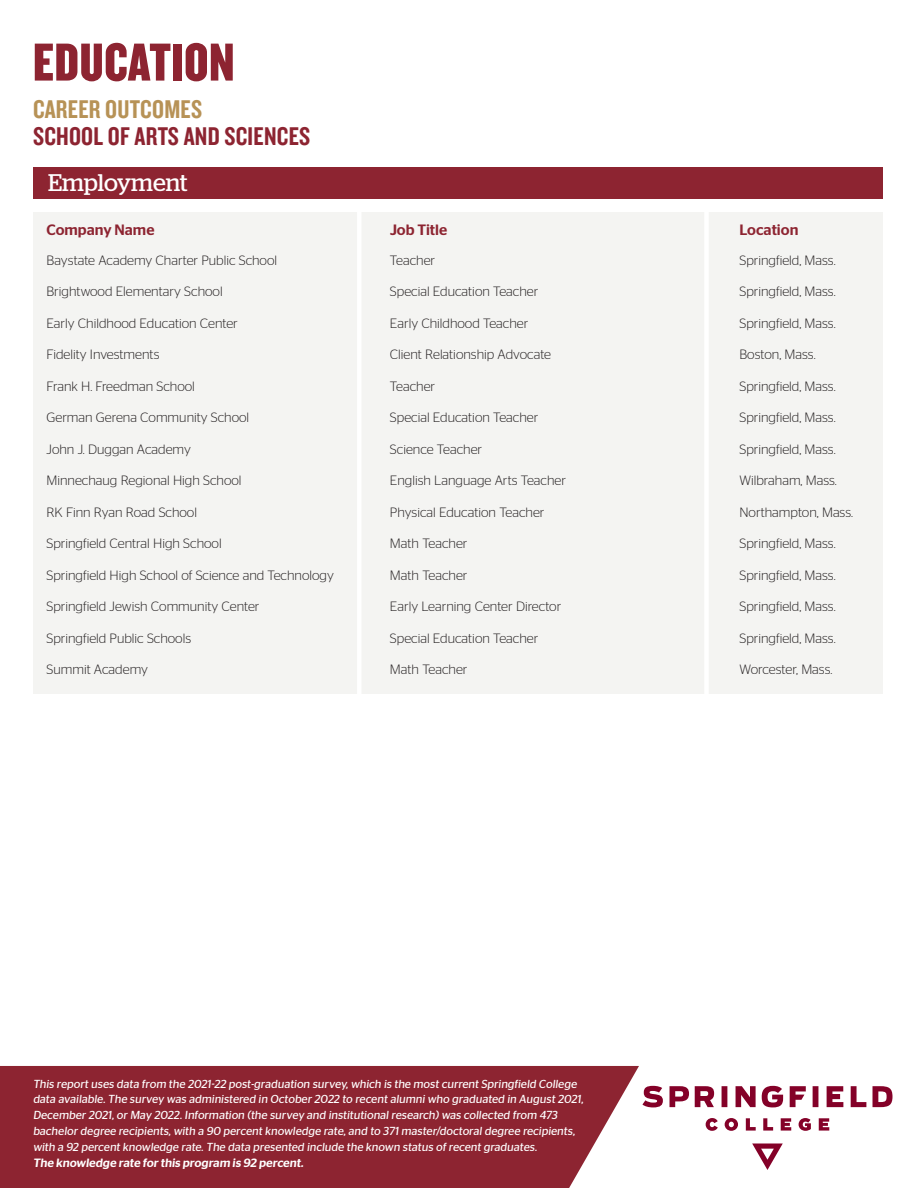
<style>
.page{position:relative;width:918px;height:1188px;background:#fff}
.page>*{position:absolute;margin:0;border:0;box-sizing:border-box;transform-origin:0 0}
.t1{font:55.5px "Knockout 69 Full Liteweight";letter-spacing:.01em;color:#8d2431}
.t2{font:26.7px "Knockout 49 Liteweight";letter-spacing:.01em;color:#8d2431}
.t3{font:26.7px "Knockout 49 Liteweight";letter-spacing:.01em;color:#b79256}
.t4{font:24px "Stag";letter-spacing:-.005em;color:#fff}
.t5{font:500 15px "Stag Sans";color:#8d2431}
.t6{font:300 13.5px "Stag Sans";color:#231f20}
.t7{font:500 12px "Stag Sans";color:#fff}
.t8{font:11.7px/15.8px "Stag Sans";color:#fff}
</style>
<div class="page">
<div style="left:33px;top:212px;width:849px;height:481px;background:#f4f4f2"></div>
<div style="left:33px;top:167px;width:849px;height:32px;background:#8d2431"></div>
<div style="left:357px;top:207px;width:5px;height:497px;background:#fff"></div>
<div style="left:704px;top:210px;width:5px;height:494px;background:#fff"></div>
<div style="left:0;top:1066px;width:639px;height:122px;background:#8d2431"></div>
<svg style="left:642px;top:1086px;width:251px;height:21px"></svg>
<svg style="left:752px;top:1144px;width:31px;height:26px"></svg>
<svg style="left:706px;top:1118px;width:123px;height:13px"></svg>
<p class="t1" style="left:33px;top:27px;width:203px">EDUCATION</p>
<p class="t3" style="left:33px;top:92px;width:171px">CAREER OUTCOMES</p>
<p class="t2" style="left:33px;top:119px;width:279px">SCHOOL OF ARTS AND SCIENCES</p>
<p class="t4" style="left:48px;top:168px;width:141px">Employment</p>
<p class="t5" style="left:46px;top:221px;width:109px">Company Name</p>
<p class="t5" style="left:390px;top:221px;width:59px">Job Title</p>
<p class="t5" style="left:739px;top:221px;width:60px">Location</p>
<p class="t6" style="left:46px;top:252px;width:232px">Baystate Academy Charter Public School</p>
<p class="t6" style="left:390px;top:252px;width:47px">Teacher</p>
<p class="t6" style="left:739px;top:252px;width:98px">Springfield, Mass.</p>
<p class="t6" style="left:46px;top:284px;width:178px">Brightwood Elementary School</p>
<p class="t6" style="left:390px;top:284px;width:150px">Special Education Teacher</p>
<p class="t6" style="left:739px;top:284px;width:98px">Springfield, Mass.</p>
<p class="t6" style="left:46px;top:315px;width:193px">Early Childhood Education Center</p>
<p class="t6" style="left:390px;top:315px;width:140px">Early Childhood Teacher</p>
<p class="t6" style="left:739px;top:315px;width:98px">Springfield, Mass.</p>
<p class="t6" style="left:46px;top:347px;width:114px">Fidelity Investments</p>
<p class="t6" style="left:390px;top:347px;width:163px">Client Relationship Advocate</p>
<p class="t6" style="left:739px;top:347px;width:78px">Boston, Mass.</p>
<p class="t6" style="left:46px;top:378px;width:150px">Frank H. Freedman School</p>
<p class="t6" style="left:390px;top:378px;width:47px">Teacher</p>
<p class="t6" style="left:739px;top:378px;width:98px">Springfield, Mass.</p>
<p class="t6" style="left:46px;top:410px;width:204px">German Gerena Community School</p>
<p class="t6" style="left:390px;top:410px;width:150px">Special Education Teacher</p>
<p class="t6" style="left:739px;top:410px;width:98px">Springfield, Mass.</p>
<p class="t6" style="left:46px;top:441px;width:146px">John J. Duggan Academy</p>
<p class="t6" style="left:390px;top:441px;width:94px">Science Teacher</p>
<p class="t6" style="left:739px;top:441px;width:98px">Springfield, Mass.</p>
<p class="t6" style="left:46px;top:473px;width:197px">Minnechaug Regional High School</p>
<p class="t6" style="left:390px;top:473px;width:178px">English Language Arts Teacher</p>
<p class="t6" style="left:739px;top:473px;width:99px">Wilbraham, Mass.</p>
<p class="t6" style="left:46px;top:504px;width:152px">RK Finn Ryan Road School</p>
<p class="t6" style="left:390px;top:504px;width:156px">Physical Education Teacher</p>
<p class="t6" style="left:739px;top:504px;width:115px">Northampton, Mass.</p>
<p class="t6" style="left:46px;top:536px;width:177px">Springfield Central High School</p>
<p class="t6" style="left:390px;top:536px;width:79px">Math Teacher</p>
<p class="t6" style="left:739px;top:536px;width:98px">Springfield, Mass.</p>
<p class="t6" style="left:46px;top:567px;width:289px">Springfield High School of Science and Technology</p>
<p class="t6" style="left:390px;top:567px;width:79px">Math Teacher</p>
<p class="t6" style="left:739px;top:567px;width:98px">Springfield, Mass.</p>
<p class="t6" style="left:46px;top:599px;width:215px">Springfield Jewish Community Center</p>
<p class="t6" style="left:390px;top:599px;width:173px">Early Learning Center Director</p>
<p class="t6" style="left:739px;top:599px;width:98px">Springfield, Mass.</p>
<p class="t6" style="left:46px;top:630px;width:146px">Springfield Public Schools</p>
<p class="t6" style="left:390px;top:630px;width:150px">Special Education Teacher</p>
<p class="t6" style="left:739px;top:630px;width:98px">Springfield, Mass.</p>
<p class="t6" style="left:46px;top:662px;width:103px">Summit Academy</p>
<p class="t6" style="left:390px;top:662px;width:79px">Math Teacher</p>
<p class="t6" style="left:739px;top:662px;width:94px">Worcester, Mass.</p>
<p class="t8" style="left:33px;top:1076px;width:547px">This report uses data from the 2021-22 post-graduation survey, which is the most current Springfield College</p>
<p class="t8" style="left:33px;top:1091px;width:554px">data available. The survey was administered in October 2022 to recent alumni who graduated in August 2021,<br>December 2021, or May 2022. Information (the survey and institutional research) was collected from 473</p>
<p class="t8" style="left:33px;top:1123px;width:545px">bachelor degree recipients, with a 90 percent knowledge rate, and to 371 master/doctoral degree recipients,</p>
<p class="t8" style="left:33px;top:1139px;width:507px">with a 92 percent knowledge rate. The data presented include the known status of recent graduates.</p>
<p class="t7" style="left:33px;top:1156px;width:274px">The knowledge rate for this program is 92 percent.</p>
</div>
